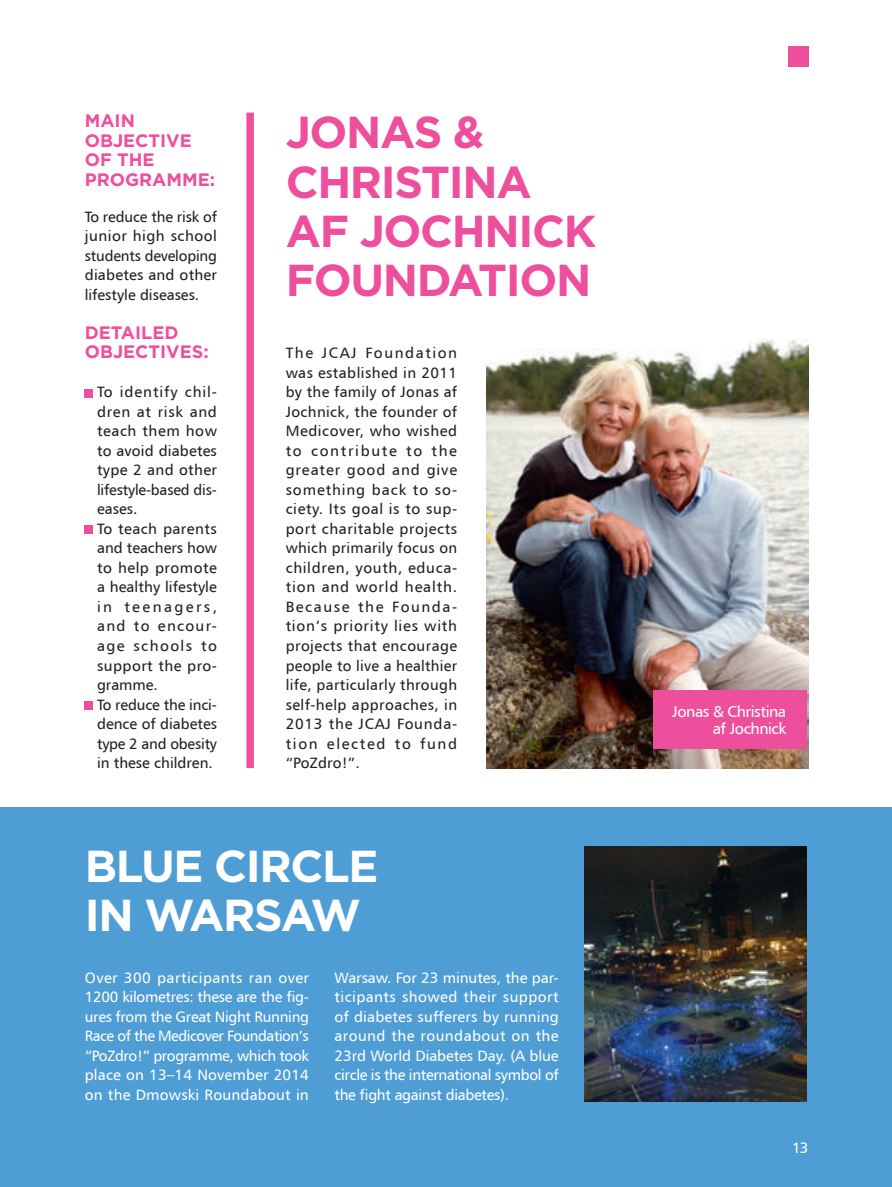
<style>
.page{position:relative;width:892px;height:1187px;background:#fff}
.page>*{position:absolute;margin:0;border:0;box-sizing:border-box;transform-origin:0 0}
.t1{font:700 44.7px/49.2px "Gotham";letter-spacing:-.03em;color:#ee4f9d}
.t2{font:700 44.7px/49.2px "Gotham";letter-spacing:-.03em;color:#fff}
.tekst_główny{font:700 18px/19.5px "Gotham";color:#ee4f9d}
.ramka_tekst{font:15.75px/17.2px "Humanist 777 TL Roman B";letter-spacing:-.03em;color:#fff;text-align:right}
.tekst_główny-2{font:15px/19.5px "Humanist 777 TL Roman B";letter-spacing:.01em;color:#231f20;text-align:justify}
.tekst_główny-3{font:15px/19.5px "Humanist 777 TL Roman B";letter-spacing:-.02em;color:#fff;text-align:justify}
</style>
<div class="page">
<div style="left:0;top:807px;width:892px;height:379px;background:#4f9dd5"></div>
<div style="left:787px;top:46px;width:21px;height:21px;background:#ee4f9d"></div>
<svg style="left:85px;top:389px;width:8px;height:8px"></svg>
<svg style="left:85px;top:526px;width:8px;height:8px"></svg>
<svg style="left:85px;top:701px;width:8px;height:8px"></svg>
<div style="left:246px;top:113px;width:8px;height:655px;background:#ee4f9d"></div>
<img style="left:486px;top:339px;width:322px;height:429px">
<div style="left:653px;top:690px;width:154px;height:58px;background:#ee4f9d"></div>
<img style="left:584px;top:846px;width:223px;height:255px">
<p class="tekst_główny" style="left:85px;top:111px;width:132px">MAIN<br>OBJECTIVE<br>OF THE<br>PROGRAMME:</p>
<p class="tekst_główny-2" style="left:85px;top:206px;width:134px">To reduce the risk of junior high school students developing diabetes and other lifestyle diseases.</p>
<p class="tekst_główny" style="left:85px;top:322px;width:125px">DETAILED<br>OBJECTIVES:</p>
<p class="tekst_główny-2" style="left:97px;top:382px;width:121px">To identify chil&shy;dren at risk and teach them how to avoid diabetes type 2 and other lifestyle-based dis&shy;eases.</p>
<p class="tekst_główny-2" style="left:97px;top:518px;width:121px">To teach parents and teachers how to help promote a healthy lifestyle in teenagers, and to encour&shy;age schools to support the pro&shy;gramme.</p>
<p class="tekst_główny-2" style="left:97px;top:694px;width:121px">To reduce the inci&shy;dence of diabetes type 2 and obesity in these children.</p>
<p class="ramka_tekst" style="left:672px;top:702px;width:115px">Jonas &amp; Christina af Jochnick</p>
<p class="t1" style="left:286px;top:108px;width:312px">JONAS &amp;<br>CHRISTINA<br>AF JOCHNICK<br>FOUNDATION</p>
<p class="tekst_główny-2" style="left:286px;top:343px;width:173px">The JCAJ Foundation was established in 2011 by the family of Jonas af Jochnick, the founder of Medicover, who wished to contribute to the greater good and give something back to so&shy;ciety. Its goal is to sup&shy;port charitable projects which primarily focus on children, youth, educa&shy;tion and world health.<br>Because the Founda&shy;tion’s priority lies with projects that encourage people to live a healthier life, particularly through self-help approaches, in 2013 the JCAJ Founda&shy;tion elected to fund “PoZdro!”.</p>
<p class="t2" style="left:85px;top:841px;width:295px">BLUE CIRCLE<br>IN WARSAW</p>
<p class="tekst_główny-3" style="left:85px;top:967px;width:226px">Over 300 participants ran over 1200 kilometres: these are the fig&shy;ures from the Great Night Running Race of the Medicover Foundation’s “PoZdro!” programme, which took place on 13–14 November 2014 on the Dmowski Roundabout in</p>
<p class="tekst_główny-3" style="left:334px;top:967px;width:226px">Warsaw. For 23 minutes, the par&shy;ticipants showed their support of diabetes sufferers by running around the roundabout on the 23rd World Diabetes Day. (A blue circle is the international symbol of the fight against diabetes).</p>
<p class="tekst_główny-3" style="left:792px;top:1136px;width:18px">13</p>
</div>
